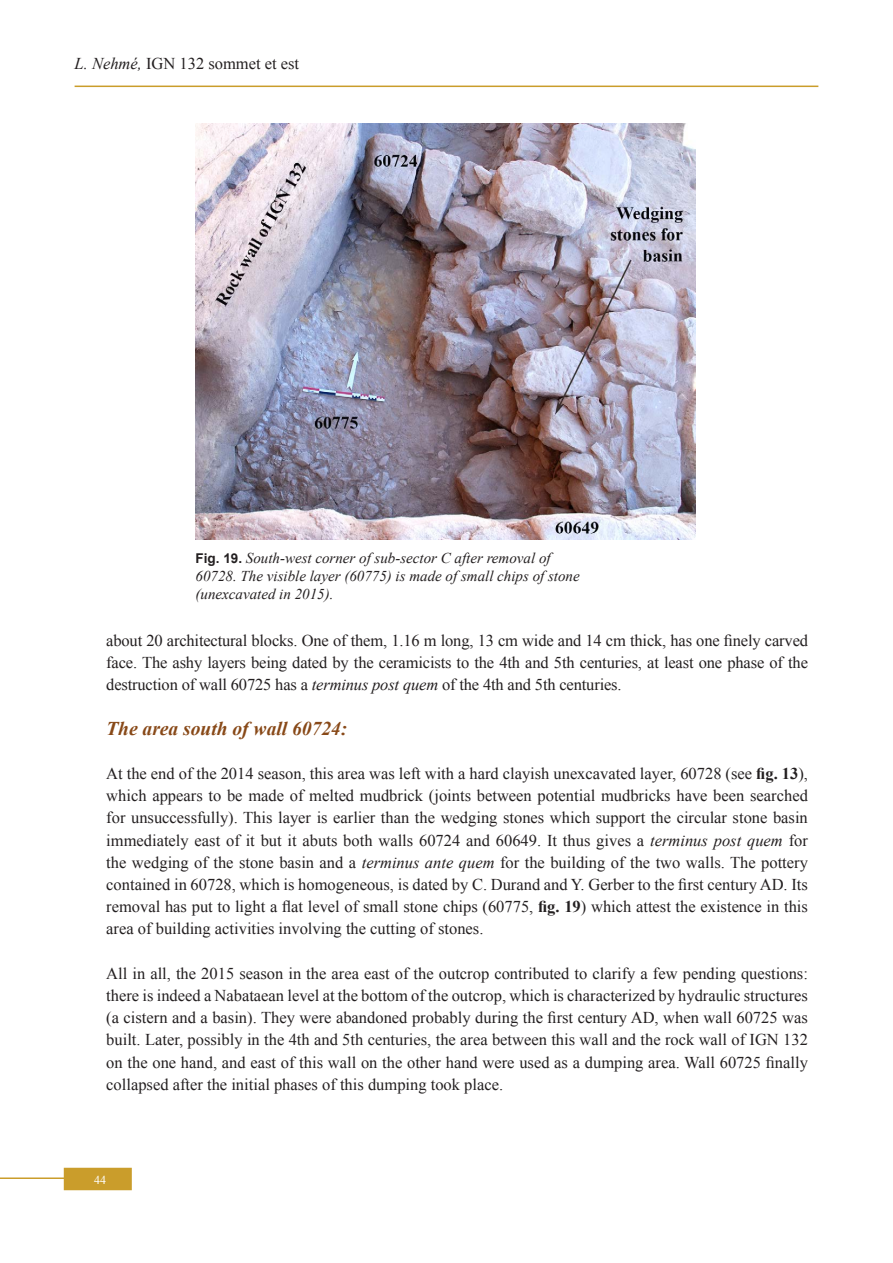
<style>
.page{position:relative;width:893px;height:1263px;background:#fff}
.page>*{position:absolute;margin:0;border:0;box-sizing:border-box;transform-origin:0 0}
.Titre3{font:italic 700 19.5px "Mashreq Times";color:#884918}
.Texte{font:16.5px/22.2px "Mashreq Times";color:#231f20;text-align:justify}
.t1{font:16.5px "Times New Roman";color:#231f20}
.Legende_FIG{font:italic 15px/18px "Mashreq Times";color:#231f20}
.t2{font:12px "Mashreq Times";color:#fff}
.s1{font-style:italic}
.s2{font-family:"Arial";font-weight:700;font-style:normal;font-size:13.5px}
.s3{font-weight:700}
</style>
<div class="page">
<div style="left:64px;top:1168px;width:68px;height:22px;background:#ca9d2b"></div>
<hr style="left:0;top:1177px;width:106px;height:2px;background:#ca9d2b">
<hr style="left:75px;top:86px;width:743px;height:1px;background:#ca9d2b">
<img style="left:196px;top:123px;width:500px;height:417px">
<p class="t1" style="left:75px;top:52px;width:226px"><span class="s1">L. Nehmé,</span> IGN 132 sommet et est</p>
<p class="Legende_FIG" style="left:196px;top:549px;width:386px"><span class="s2">Fig. 19.</span> South-west corner of sub-sector C after removal of<br>60728. The visible layer (60775) is made of small chips of stone (unexcavated in 2015).</p>
<p class="Texte" style="left:106px;top:629px;width:703px">about 20 architectural blocks. One of them, 1.16 m long, 13 cm wide and 14 cm thick, has one finely carved face. The ashy layers being dated by the ceramicists to the 4th and 5th centuries, at least one phase of the destruction of wall 60725 has a <span class="s1">terminus post quem</span> of the 4th and 5th centuries.</p>
<p class="Titre3" style="left:106px;top:714px;width:243px">The area south of wall 60724:</p>
<p class="Texte" style="left:106px;top:762px;width:703px">At the end of the 2014 season, this area was left with a hard clayish unexcavated layer, 60728 (see <span class="s3">fig. 13</span>), which appears to be made of melted mudbrick (joints between potential mudbricks have been searched for unsuccessfully). This layer is earlier than the wedging stones which support the circular stone basin immediately east of it but it abuts both walls 60724 and 60649. It thus gives a <span class="s1">terminus post quem</span> for the wedging of the stone basin and a <span class="s1">terminus ante quem</span> for the building of the two walls. The pottery contained in 60728, which is homogeneous, is dated by C. Durand and Y. Gerber to the first century AD. Its removal has put to light a flat level of small stone chips (60775, <span class="s3">fig. 19</span>) which attest the existence in this area of building activities involving the cutting of stones.</p>
<p class="Texte" style="left:106px;top:962px;width:703px">All in all, the 2015 season in the area east of the outcrop contributed to clarify a few pending questions: there is indeed a Nabataean level at the bottom of the outcrop, which is characterized by hydraulic structures (a cistern and a basin). They were abandoned probably during the first century AD, when wall 60725 was built. Later, possibly in the 4th and 5th centuries, the area between this wall and the rock wall of IGN 132 on the one hand, and east of this wall on the other hand were used as a dumping area. Wall 60725 finally collapsed after the initial phases of this dumping took place.</p>
<p class="t2" style="left:94px;top:1172px;width:14px">44</p>
</div>
